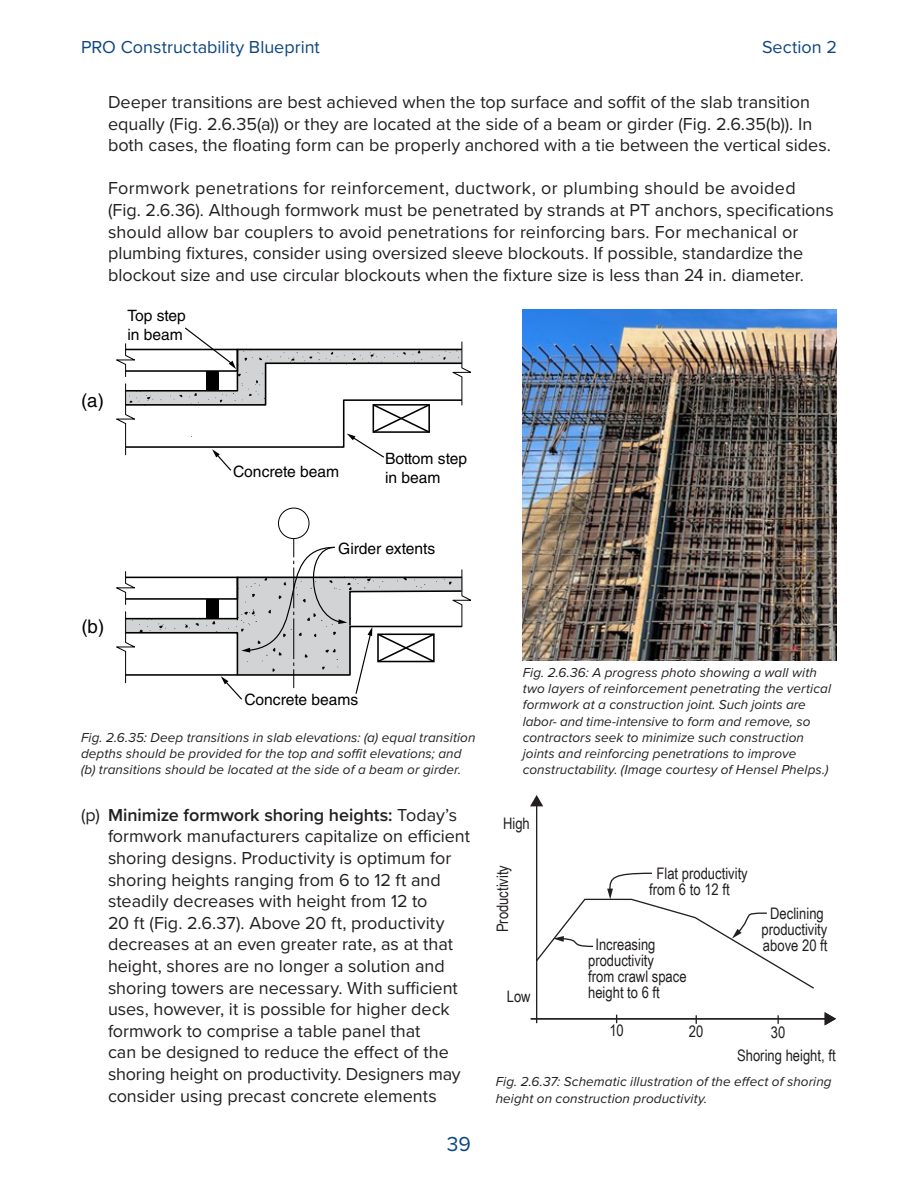
<style>
.page{position:relative;width:918px;height:1188px;background:#fff}
.page>*{position:absolute;margin:0;border:0;box-sizing:border-box;transform-origin:0 0}
.t1{font:21px "Proxima Nova";color:#0d4680}
.t2{font:18.75px "Helvetica LT Std";color:#000}
.Lettered_list_para_after{font:18px/21.6px "Proxima Nova";color:#231f20}
.t3{font:18px "Proxima Nova";color:#0d4680}
.t4{font:15.9px/15.9px "Arial Narrow";color:#231f20}
.t5{font:15.6px/18.8px "Helvetica LT Std";color:#000}
.t6{font:italic 13.5px/16.2px "Proxima Nova";letter-spacing:.01em;color:#231f20}
.s1{font-weight:600}
</style>
<div class="page">
<div style="left:278px;top:508px;width:31px;height:31px;border:1px solid #000;border-radius:50%"></div>
<svg style="left:116px;top:539px;width:354px;height:161px"></svg>
<svg style="left:116px;top:327px;width:354px;height:144px"></svg>
<img style="left:523px;top:310px;width:314px;height:350px">
<hr style="left:536px;top:804px;width:1px;height:219px;background:#231f20">
<svg style="left:530px;top:795px;width:13px;height:11px"></svg>
<hr style="left:531px;top:1018px;width:296px;height:1px;background:#231f20">
<svg style="left:825px;top:1012px;width:11px;height:13px"></svg>
<svg style="left:777px;top:1015px;width:2px;height:9px"></svg>
<svg style="left:537px;top:872px;width:277px;height:118px"></svg>
<p class="t3" style="left:81px;top:34px;width:240px">PRO Constructability Blueprint</p>
<p class="t3" style="left:762px;top:34px;width:76px">Section 2</p>
<p class="Lettered_list_para_after" style="left:108px;top:90px;width:724px">Deeper transitions are best achieved when the top surface and soffit of the slab transition equally (Fig. 2.6.35(a)) or they are located at the side of a beam or girder (Fig. 2.6.35(b)). In both cases, the floating form can be properly anchored with a tie between the vertical sides.</p>
<p class="Lettered_list_para_after" style="left:108px;top:177px;width:727px">Formwork penetrations for reinforcement, ductwork, or plumbing should be avoided<br>(Fig. 2.6.36). Although formwork must be penetrated by strands at PT anchors, specifications should allow bar couplers to avoid penetrations for reinforcing bars. For mechanical or plumbing fixtures, consider using oversized sleeve blockouts. If possible, standardize the blockout size and use circular blockouts when the fixture size is less than 24 in. diameter.</p>
<p class="t2" style="left:81px;top:389px;width:24px">(a)</p>
<p class="t5" style="left:127px;top:307px;width:60px">Top step in beam</p>
<p class="t5" style="left:233px;top:462px;width:108px">Concrete beam</p>
<p class="t5" style="left:385px;top:450px;width:84px">Bottom step</p>
<p class="t5" style="left:385px;top:468px;width:57px">in beam</p>
<p class="t5" style="left:338px;top:539px;width:99px">Girder extents</p>
<p class="t2" style="left:81px;top:615px;width:24px">(b)</p>
<p class="t5" style="left:245px;top:690px;width:115px">Concrete beams</p>
<p class="t6" style="left:81px;top:729px;width:396px">Fig. 2.6.35: Deep transitions in slab elevations: (a) equal transition depths should be provided for the top and soffit elevations; and (b) transitions should be located at the side of a beam or girder.</p>
<p class="Lettered_list_para_after" style="left:108px;top:803px;width:364px;text-indent:-27px">(p) <span class="s1">Minimize formwork shoring heights:</span> Today’s formwork manufacturers capitalize on efficient shoring designs. Productivity is optimum for shoring heights ranging from 6 to 12 ft and steadily decreases with height from 12 to<br>20 ft (Fig. 2.6.37). Above 20 ft, productivity decreases at an even greater rate, as at that height, shores are no longer a solution and shoring towers are necessary. With sufficient uses, however, it is possible for higher deck formwork to comprise a table panel that<br>can be designed to reduce the effect of the shoring height on productivity. Designers may consider using precast concrete elements</p>
<p class="t1" style="left:447px;top:1128px;width:26px">39</p>
<p class="t6" style="left:523px;top:664px;width:310px">Fig. 2.6.36: A progress photo showing a wall with two layers of reinforcement penetrating the vertical formwork at a construction joint. Such joints are labor- and time-intensive to form and remove, so contractors seek to minimize such construction joints and reinforcing penetrations to improve constructability. (Image courtesy of Hensel Phelps.)</p>
<p class="t4" style="left:503px;top:815px;width:28px">High</p>
<p class="t4" style="left:494px;top:932px;width:69px;rotate:-90deg">Productivity</p>
<p class="t4" style="left:507px;top:988px;width:25px">Low</p>
<p class="t4" style="left:649px;top:865px;width:100px;text-indent:7px">Flat productivity from 6 to 12 ft</p>
<p class="t4" style="left:588px;top:936px;width:100px;text-indent:7px">Increasing productivity<br>from crawl space height to 6 ft</p>
<p class="t4" style="left:762px;top:905px;width:67px;text-align:center">Declining productivity above 20 ft</p>
<p class="t4" style="left:609px;top:1022px;width:16px">10</p>
<p class="t4" style="left:689px;top:1023px;width:16px">20</p>
<p class="t4" style="left:771px;top:1024px;width:16px">30</p>
<p class="t4" style="left:737px;top:1047px;width:100px">Shoring height, ft</p>
<p class="t6" style="left:496px;top:1073px;width:338px">Fig. 2.6.37: Schematic illustration of the effect of shoring height on construction productivity.</p>
</div>
